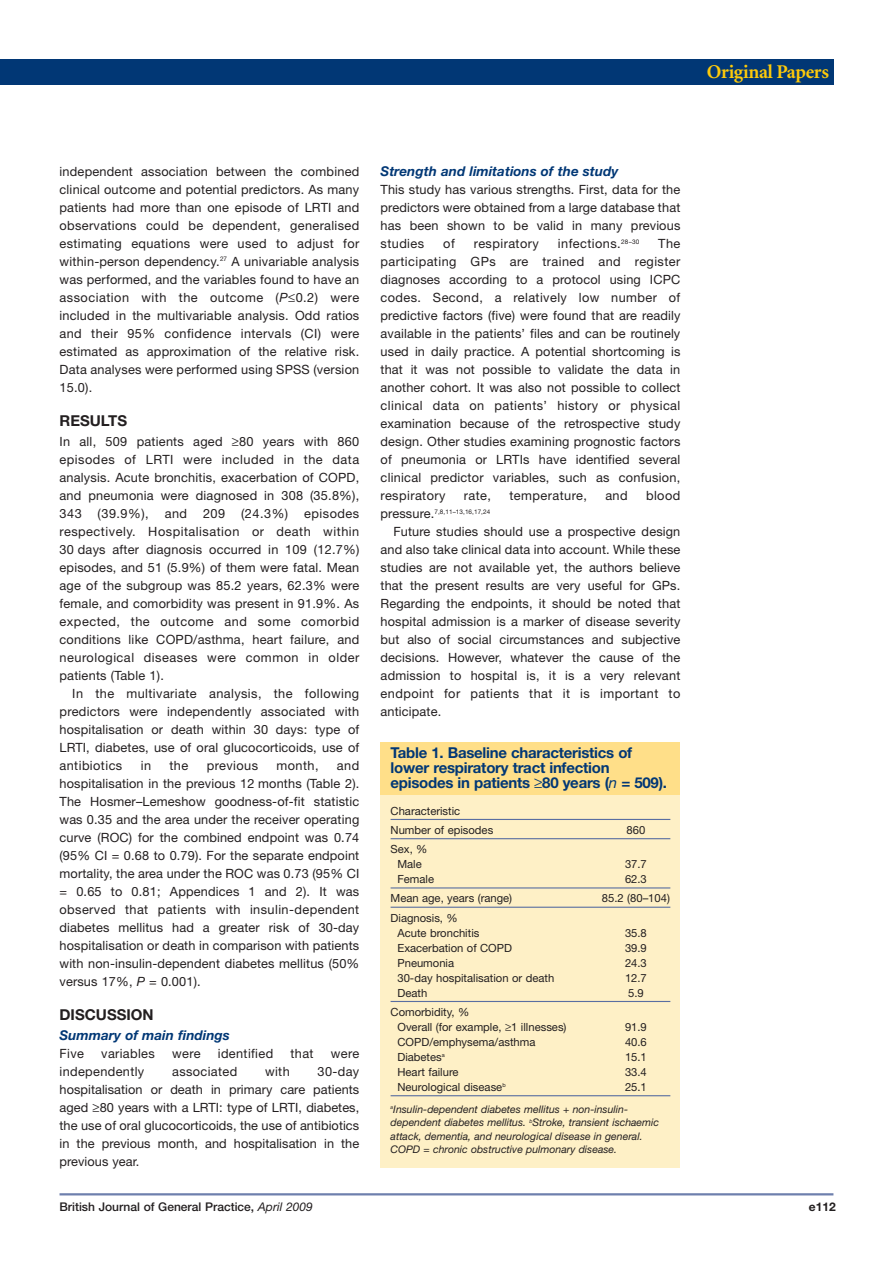
<style>
.page{position:relative;width:893px;height:1263px;background:#fff}
.page>*{position:absolute;margin:0;border:0;box-sizing:border-box;transform-origin:0 0}
.t1{font:700 19.5px "Minion";letter-spacing:-.02em;color:#feca0a}
.t2{font:700 15px/15px "Helvetica Neue";letter-spacing:-.015em;color:#013775}
.t3{font:700 15px "Helvetica Neue";color:#231f20}
.t4{font:italic 700 13.5px "Helvetica Neue";color:#013775}
.t5{font:12.75px/18px "Helvetica Neue";letter-spacing:.02em;color:#231f20;text-align:justify}
.t6{font:500 12px "Helvetica Neue";color:#231f20}
.t7{font:700 12px "Helvetica Neue";color:#231f20}
.t8{font:11.25px/15px "Helvetica Neue";color:#231f20}
.t9{font:italic 10.5px/13.5px "Helvetica Neue";color:#231f20}
.t10{font:6.3px "Helvetica Neue";letter-spacing:.01em;color:#231f20}
.s1{font-style:italic}
.s2{font-size:12.75px}
.s3{font-weight:400;font-style:italic}
</style>
<div class="page">
<hr style="left:60px;top:1193px;width:773px;height:2px;background:#6e7fad">
<div style="left:0;top:60px;width:834px;height:25px;background:#013775"></div>
<div style="left:381px;top:743px;width:299px;height:424px;background:#fef0c6"></div>
<hr style="left:391px;top:819px;width:279px;height:1px;background:#596ea1">
<hr style="left:391px;top:838px;width:279px;height:1px;background:#596ea1">
<hr style="left:391px;top:887px;width:279px;height:1px;background:#596ea1">
<hr style="left:391px;top:907px;width:279px;height:1px;background:#596ea1">
<hr style="left:391px;top:1001px;width:279px;height:1px;background:#596ea1">
<hr style="left:391px;top:1095px;width:279px;height:1px;background:#596ea1">
<div style="left:381px;top:743px;width:299px;height:52px;background:#ffdf89"></div>
<h1 class="t1" style="left:707px;top:64px;width:124px">Original Papers</h1>
<p class="t5" style="left:60px;top:163px;width:301px">independent association between the combined clinical outcome and potential predictors. As many patients had more than one episode of LRTI and observations could be dependent, generalised estimating equations were used to adjust for within-person dependency.<sup>27</sup> A univariable analysis was performed, and the variables found to have an association with the outcome (<span class="s1">P</span>≤0.2) were included in the multivariable analysis. Odd ratios and their 95% confidence intervals (CI) were estimated as approximation of the relative risk.<br>Data analyses were performed using SPSS (version 15.0).</p>
<p class="t3" style="left:60px;top:415px;width:69px">RESULTS</p>
<p class="t5" style="left:60px;top:433px;width:301px">In all, 509 patients aged ≥80 years with 860 episodes of LRTI were included in the data analysis. Acute bronchitis, exacerbation of COPD, and pneumonia were diagnosed in 308 (35.8%), 343 (39.9%), and 209 (24.3%) episodes respectively. Hospitalisation or death within 30 days after diagnosis occurred in 109 (12.7%) episodes, and 51 (5.9%) of them were fatal. Mean age of the subgroup was 85.2 years, 62.3% were female, and comorbidity was present in 91.9%. As expected, the outcome and some comorbid conditions like COPD/asthma, heart failure, and neurological diseases were common in older patients (Table 1).</p>
<p class="t5" style="left:60px;top:685px;width:301px;text-indent:13px">In the multivariate analysis, the following predictors were independently associated with hospitalisation or death within 30 days: type of LRTI, diabetes, use of oral glucocorticoids, use of antibiotics</p>
<p class="t5" style="left:60px;top:757px;width:301px;text-indent:277px">and hospitalisation in the previous 12 months (Table 2).<br>The Hosmer–Lemeshow goodness-of-fit statistic was 0.35 and the area under the receiver operating curve (ROC) for the combined endpoint was 0.74 (95% CI = 0.68 to 0.79). For the separate endpoint mortality, the area under the ROC was 0.73 (95% CI = 0.65 to 0.81; Appendices 1 and 2). It was observed that patients with insulin-dependent diabetes mellitus had a greater risk of 30-day hospitalisation or death in comparison with patients with non-insulin-dependent diabetes mellitus (50% versus 17%, <span class="s1">P</span> = 0.001).</p>
<p class="t3" style="left:60px;top:1009px;width:96px">DISCUSSION</p>
<p class="t4" style="left:60px;top:1030px;width:172px">Summary of main findings</p>
<p class="t5" style="left:60px;top:1045px;width:26px">Five</p>
<p class="t5" style="left:101px;top:1045px;width:55px">variables</p>
<p class="t5" style="left:172px;top:1045px;width:30px">were</p>
<p class="t5" style="left:218px;top:1045px;width:57px">identified</p>
<p class="t5" style="left:291px;top:1045px;width:25px">that</p>
<p class="t5" style="left:331px;top:1045px;width:30px">were</p>
<p class="t5" style="left:60px;top:1063px;width:86px">independently</p>
<p class="t5" style="left:172px;top:1063px;width:67px">associated</p>
<p class="t5" style="left:265px;top:1063px;width:26px">with</p>
<p class="t5" style="left:141px;top:757px;width:12px">in</p>
<p class="t5" style="left:169px;top:757px;width:20px">the</p>
<p class="t5" style="left:207px;top:757px;width:53px">previous</p>
<p class="t5" style="left:276px;top:757px;width:44px">month,</p>
<p class="t5" style="left:60px;top:1063px;width:301px;text-indent:258px">30-day hospitalisation or death in primary care patients aged ≥80 years with a LRTI: type of LRTI, diabetes, the use of oral glucocorticoids, the use of antibiotics in the previous month, and hospitalisation in the previous year.</p>
<p class="t4" style="left:381px;top:167px;width:239px">Strength and limitations of the study</p>
<p class="t5" style="left:381px;top:182px;width:301px">This study has various strengths. First, data for the predictors were obtained from a large database that has been shown to be valid in many previous studies</p>
<p class="t5" style="left:443px;top:236px;width:13px">of</p>
<p class="t5" style="left:474px;top:236px;width:66px">respiratory</p>
<p class="t5" style="left:558px;top:236px;width:83px">infections.<sup>28–30</sup></p>
<p class="t5" style="left:381px;top:236px;width:301px;text-indent:278px">The participating GPs are trained and register diagnoses according to a protocol using ICPC codes. Second, a relatively low number of predictive factors (five) were found that are readily available in the patients’ files and can be routinely used in daily practice. A potential shortcoming is that it was not possible to validate the data in another cohort. It was also not possible to collect clinical data on patients’ history or physical examination because of the retrospective study design. Other studies examining prognostic factors of pneumonia or LRTIs have identified several clinical predictor variables, such as confusion, respiratory</p>
<p class="t5" style="left:464px;top:488px;width:29px">rate,</p>
<p class="t5" style="left:509px;top:488px;width:79px">temperature,</p>
<p class="t5" style="left:605px;top:488px;width:24px">and</p>
<p class="t5" style="left:646px;top:488px;width:36px">blood</p>
<p class="t10" style="left:381px;top:509px;width:111px"><span class="s2">pressure.</span>7,8,11–13,16,17,24</p>
<p class="t5" style="left:381px;top:524px;width:301px;text-indent:13px">Future studies should use a prospective design and also take clinical data into account. While these studies are not available yet, the authors believe that the present results are very useful for GPs.<br>Regarding the endpoints, it should be noted that hospital admission is a marker of disease severity but also of social circumstances and subjective decisions. However, whatever the cause of the admission to hospital is, it is a very relevant endpoint for patients that it is important to anticipate.</p>
<p class="t2" style="left:391px;top:746px;width:278px">Table 1. Baseline characteristics of lower respiratory tract infection episodes in patients ≥80 years (<span class="s3">n</span> = 509).</p>
<p class="t8" style="left:391px;top:802px;width:104px;line-height:19.2px">Characteristic<br>Number of episodes</p>
<p class="t8" style="left:391px;top:843px;width:38px;text-align:center">Sex, %<br>Male</p>
<p class="t8" style="left:627px;top:823px;width:20px">860</p>
<p class="t8" style="left:625px;top:858px;width:23px">37.7</p>
<p class="t8" style="left:397px;top:873px;width:38px">Female</p>
<p class="t8" style="left:625px;top:873px;width:23px">62.3</p>
<p class="t8" style="left:391px;top:892px;width:123px">Mean age, years (range)</p>
<p class="t8" style="left:602px;top:892px;width:70px">85.2 (80–104)</p>
<p class="t8" style="left:397px;top:911px;width:83px;text-indent:-7px">Diagnosis, %<br>Acute bronchitis</p>
<p class="t8" style="left:625px;top:926px;width:23px">35.8</p>
<p class="t8" style="left:397px;top:941px;width:116px">Exacerbation of COPD</p>
<p class="t8" style="left:625px;top:941px;width:23px">39.9</p>
<p class="t8" style="left:397px;top:956px;width:58px">Pneumonia</p>
<p class="t8" style="left:625px;top:956px;width:23px">24.3</p>
<p class="t8" style="left:397px;top:971px;width:158px">30-day hospitalisation or death</p>
<p class="t8" style="left:625px;top:971px;width:23px">12.7</p>
<p class="t8" style="left:397px;top:986px;width:31px">Death</p>
<p class="t8" style="left:628px;top:986px;width:17px">5.9</p>
<p class="t8" style="left:397px;top:1005px;width:171px;text-indent:-7px">Comorbidity, %<br>Overall (for example, ≥1 illnesses)</p>
<p class="t8" style="left:625px;top:1020px;width:23px">91.9</p>
<p class="t8" style="left:397px;top:1035px;width:139px">COPD/emphysema/asthma</p>
<p class="t8" style="left:625px;top:1035px;width:23px">40.6</p>
<p class="t8" style="left:397px;top:1050px;width:49px">Diabetes<sup>a</sup></p>
<p class="t8" style="left:625px;top:1050px;width:23px">15.1</p>
<p class="t8" style="left:397px;top:1065px;width:63px">Heart failure</p>
<p class="t8" style="left:625px;top:1065px;width:23px">33.4</p>
<p class="t8" style="left:397px;top:1080px;width:110px">Neurological disease<sup>b</sup></p>
<p class="t8" style="left:625px;top:1080px;width:23px">25.1</p>
<p class="t9" style="left:391px;top:1103px;width:270px"><sup>a</sup>Insulin-dependent diabetes mellitus + non-insulin&shy;dependent diabetes mellitus. <sup>b</sup>Stroke, transient ischaemic attack, dementia, and neurological disease in general.<br>COPD = chronic obstructive pulmonary disease.</p>
<p class="t6" style="left:60px;top:1203px;width:255px">British Journal of General Practice, <span class="s3">April 2009</span></p>
<p class="t7" style="left:809px;top:1202px;width:28px">e112</p>
</div>
